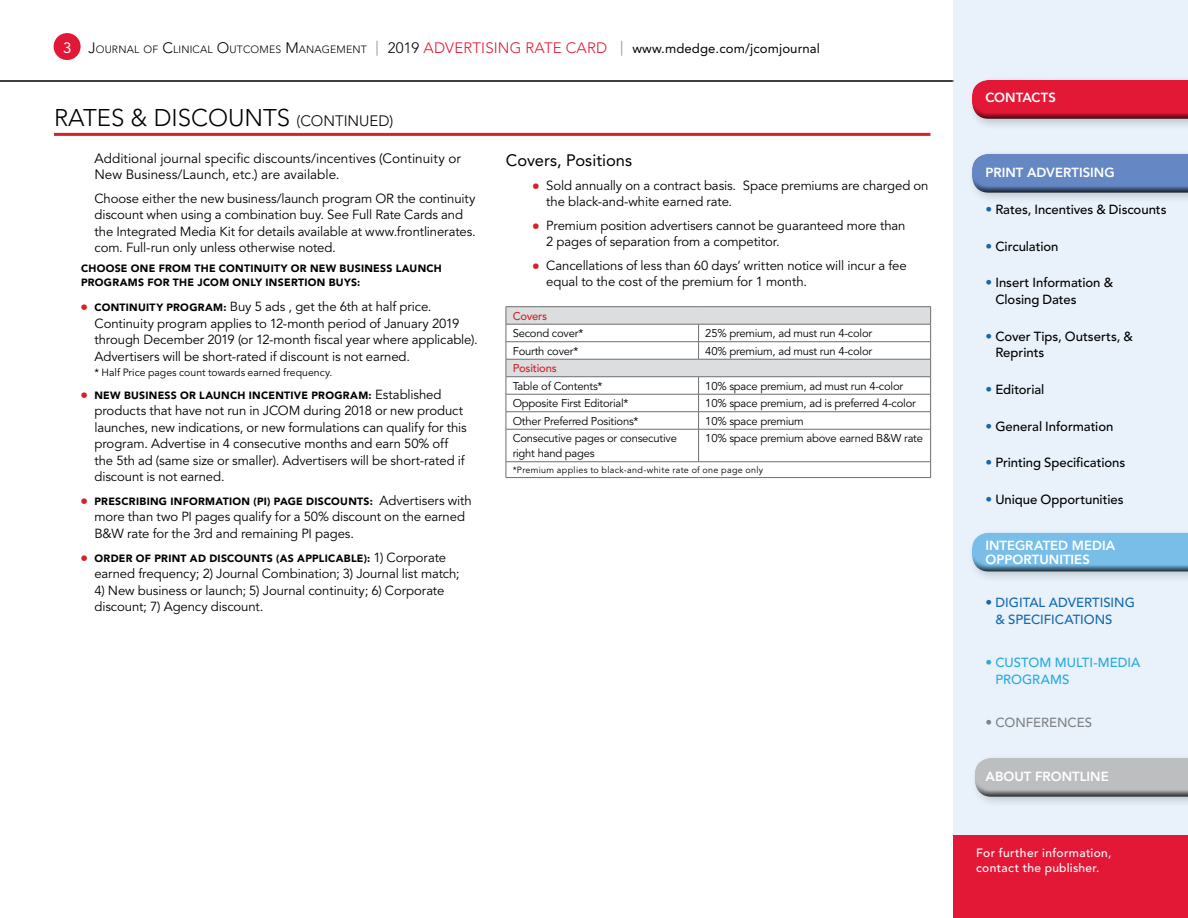
<style>
.page{position:relative;width:1188px;height:918px;background:#fff}
.page>*{position:absolute;margin:0;border:0;box-sizing:border-box;transform-origin:0 0}
.t1{font:300 24px "Avenir LT Std";color:#000}
.t2{font:16.5px "Avenir LT Std";color:#000}
.t3{font:15px "Avenir LT Std";color:#fff}
.t4{font:13.5px/16.5px "Avenir LT Std";color:#000}
.t5{font:13.2px/16.5px "Avenir LT Std";letter-spacing:-.01em;color:#000}
.t6{font:500 13.2px/16.5px "Avenir LT Std";letter-spacing:-.005em;color:#000}
.t7{font:800 13.2px/13.5px "Avenir LT Std";color:#fff}
.t8{font:500 13.2px/16.5px "Avenir LT Std";color:#1268b3}
.t9{font:500 13.2px/16.5px "Avenir LT Std";color:#27aae1}
.t10{font:500 13.2px "Avenir LT Std";letter-spacing:-.005em;color:#808285}
.t11{font:500 12px/15px "Avenir LT Std";letter-spacing:.025em;color:#fff}
.t12{font:11.25px/15px "Avenir LT Std";letter-spacing:-.02em;color:#000}
.t13{font:500 11.25px "Avenir LT Std";letter-spacing:-.02em;color:#d2232a}
.t14{font:900 10.5px/13.5px "Avenir LT Std";letter-spacing:.025em;color:#000}
.t15{font:10.5px/22.8px "Avenir LT Std";color:#000}
.t16{font:300 10.5px "Avenir LT Std";letter-spacing:.015em;color:#000}
.t17{font:9px "Avenir LT Std";letter-spacing:.035em;color:#000}
.s1{font-size:15px}
.s2{font-weight:400;font-size:15px;color:#939598}
.s3{font-size:15px;color:#e31837}
.s4{font-weight:400;font-size:13.2px}
.s5{font-size:13.5px}
.s6{font-family:"Universal Std Newswith Comm Pi";font-size:11.25px;color:#d2232a}
.s7{font-weight:900;font-size:10.5px}
.s8{font-weight:900}
.s9{font-size:13.2px}
.s10{font-family:"Universal Std Newswith Comm Pi";font-weight:400;font-size:11.25px;color:#d2232a}
.s11{font-size:13.5px;color:#1268b3}
</style>
<div class="page">
<div style="left:953px;top:0;width:235px;height:918px;background:#e9f2fb"></div>
<div style="left:953px;top:835px;width:235px;height:83px;background:#e31837"></div>
<div style="left:54px;top:33px;width:27px;height:27px;background:#e31837;border-radius:50%"></div>
<hr style="left:0;top:81px;width:954px;height:1px;background:#000">
<div style="left:967px;top:75px;width:221px;height:56px;background:#000;opacity:.18"></div>
<div style="left:969px;top:78px;width:219px;height:29px;background:#e3eaf3"></div>
<svg style="left:969px;top:80px;width:219px;height:40px;background:#d5213d"></svg>
<div style="left:967px;top:149px;width:221px;height:56px;background:#000;opacity:.18"></div>
<div style="left:969px;top:152px;width:219px;height:29px;background:#dee7f2"></div>
<svg style="left:969px;top:154px;width:219px;height:40px;background:#6584b9"></svg>
<div style="left:967px;top:528px;width:221px;height:56px;background:#000;opacity:.18"></div>
<div style="left:969px;top:531px;width:219px;height:29px;background:#e4edf6"></div>
<svg style="left:969px;top:532px;width:219px;height:41px;background:#78b5da"></svg>
<div style="left:970px;top:753px;width:218px;height:56px;background:#000;opacity:.18"></div>
<div style="left:972px;top:756px;width:216px;height:29px;background:#e2eaf2"></div>
<svg style="left:972px;top:758px;width:216px;height:40px;background:#b1b3b5"></svg>
<hr style="left:54px;top:133px;width:876px;height:3px;background:#d2232a">
<hr style="left:506px;top:306px;width:193px;height:1px;background:#6d6e71">
<hr style="left:699px;top:306px;width:232px;height:1px;background:#6d6e71">
<svg style="left:506px;top:307px;width:425px;height:122px"></svg>
<hr style="left:506px;top:429px;width:193px;height:1px;background:#6d6e71">
<hr style="left:506px;top:429px;width:1px;height:33px;background:#6d6e71">
<hr style="left:699px;top:429px;width:232px;height:1px;background:#6d6e71">
<hr style="left:698px;top:429px;width:1px;height:33px;background:#6d6e71">
<hr style="left:930px;top:429px;width:1px;height:33px;background:#6d6e71">
<hr style="left:506px;top:461px;width:193px;height:1px;background:#6d6e71">
<svg style="left:506px;top:462px;width:1px;height:15px"></svg>
<hr style="left:699px;top:461px;width:232px;height:1px;background:#6d6e71">
<svg style="left:930px;top:462px;width:1px;height:15px"></svg>
<hr style="left:506px;top:477px;width:193px;height:1px;background:#6d6e71">
<hr style="left:699px;top:477px;width:232px;height:1px;background:#6d6e71">
<p class="t3" style="left:63px;top:39px;width:10px">3</p>
<p class="t16" style="left:88px;top:44px;width:733px"><span class="s1">J</span>OURNAL OF <span class="s1">C</span>LINICAL <span class="s1">O</span>UTCOMES <span class="s1">M</span>ANAGEMENT <span class="s2">|</span> <span class="s1">2019</span> <span class="s3">ADVERTISING RATE CARD</span> <span class="s2">|</span> <span class="s4">www.mdedge.com/jcomjournal</span></p>
<h1 class="t1" style="left:54px;top:104px;width:341px">RATES &amp; DISCOUNTS <span class="s1">(CONTINUED)</span></h1>
<p class="t4" style="left:94px;top:150px;width:368px">Additional journal specific discounts/incentives (Continuity or<br>New Business/Launch, etc.) are available.</p>
<p class="t5" style="left:95px;top:190px;width:383px">Choose either the new business/launch program OR the continuity discount when using a combination buy. See Full Rate Cards and the Integrated Media Kit for details available at www.frontlinerates. com. Full-run only unless otherwise noted<span class="s5">.</span></p>
<p class="t14" style="left:81px;top:262px;width:362px">CHOOSE ONE FROM THE CONTINUITY OR NEW BUSINESS LAUNCH<br>PROGRAMS FOR THE JCOM ONLY INSERTION BUYS:</p>
<p class="t5" style="left:95px;top:299px;width:385px;text-indent:-14px"><span class="s6">⦁</span> <span class="s7">CONTINUITY PROGRAM:</span> Buy 5 ads , get the 6th at half price.<br>Continuity program applies to 12-month period of January 2019 through December 2019 (or 12-month fiscal year where applicable).<br>Advertisers will be short-rated if discount is not earned.</p>
<p class="t15" style="left:81px;top:361px;width:362px;text-indent:14px">* Half Price pages count towards earned frequency.<br><span class="s6">⦁</span> <span class="s8">NEW BUSINESS OR LAUNCH INCENTIVE PROGRAM:</span> <span class="s9">Established</span></p>
<p class="t5" style="left:94px;top:403px;width:374px">products that have not run in JCOM during 2018 or new product launches, new indications, or new formulations can qualify for this program. Advertise in 4 consecutive months and earn 50% off the 5th ad (same size or smaller). Advertisers will be short-rated if discount is not earned.</p>
<p class="t14" style="left:81px;top:494px;width:392px"><span class="s10">⦁</span> PRESCRIBING INFORMATION (PI) PAGE DISCOUNTS: <span class="s4">Advertisers with</span></p>
<p class="t5" style="left:95px;top:509px;width:372px">more than two PI pages qualify for a 50% discount on the earned<br>B&amp;W rate for the 3rd and remaining PI pages.</p>
<p class="t14" style="left:81px;top:551px;width:367px"><span class="s10">⦁</span> ORDER OF PRINT AD DISCOUNTS (AS APPLICABLE): <span class="s4">1) Corporate</span></p>
<p class="t5" style="left:94px;top:566px;width:367px">earned frequency; 2) Journal Combination; 3) Journal list match;</p>
<p class="t5" style="left:94px;top:582px;width:351px">4) New business or launch; 5) Journal continuity; 6) Corporate discount; 7) Agency discount.</p>
<p class="t2" style="left:506px;top:151px;width:128px">Covers, Positions</p>
<p class="t5" style="left:546px;top:177px;width:384px;text-indent:-14px"><span class="s6">⦁</span> Sold annually on a contract basis. Space premiums are charged on the black-and-white earned rate.</p>
<p class="t5" style="left:546px;top:217px;width:361px;text-indent:-14px"><span class="s6">⦁</span> Premium position advertisers cannot be guaranteed more than<br>2 pages of separation from a competitor.</p>
<p class="t5" style="left:546px;top:257px;width:362px;text-indent:-14px"><span class="s6">⦁</span> Cancellations of less than 60 days’ written notice will incur a fee equal to the cost of the premium for 1 month.</p>
<p class="t13" style="left:513px;top:309px;width:36px">Covers</p>
<p class="t12" style="left:513px;top:326px;width:72px">Second cover*</p>
<p class="t12" style="left:705px;top:326px;width:168px">25% premium, ad must run 4-color</p>
<p class="t12" style="left:513px;top:344px;width:67px">Fourth cover*</p>
<p class="t12" style="left:705px;top:344px;width:168px">40% premium, ad must run 4-color</p>
<p class="t13" style="left:513px;top:362px;width:46px">Positions</p>
<p class="t12" style="left:513px;top:379px;width:91px">Table of Contents*</p>
<p class="t12" style="left:705px;top:379px;width:199px">10% space premium, ad must run 4-color</p>
<p class="t12" style="left:513px;top:396px;width:117px">Opposite First Editorial*</p>
<p class="t12" style="left:705px;top:396px;width:212px">10% space premium, ad is preferred 4-color</p>
<p class="t12" style="left:513px;top:414px;width:127px">Other Preferred Positions*</p>
<p class="t12" style="left:705px;top:414px;width:100px">10% space premium</p>
<p class="t12" style="left:513px;top:431px;width:166px">Consecutive pages or consecutive right hand pages</p>
<p class="t12" style="left:705px;top:431px;width:219px">10% space premium above earned B&amp;W rate</p>
<p class="t17" style="left:513px;top:465px;width:252px">*Premium applies to black-and-white rate of one page only</p>
<p class="t7" style="left:986px;top:91px;width:72px">CONTACTS</p>
<p class="t7" style="left:986px;top:166px;width:131px">PRINT ADVERTISING</p>
<p class="t6" style="left:986px;top:201px;width:183px"><span class="s11">•</span> Rates, Incentives &amp; Discounts</p>
<p class="t6" style="left:986px;top:238px;width:75px"><span class="s11">•</span> Circulation</p>
<p class="t6" style="left:995px;top:275px;width:119px;text-indent:-10px"><span class="s11">•</span> Insert Information &amp;<br>Closing Dates</p>
<p class="t6" style="left:995px;top:328px;width:139px;text-indent:-10px"><span class="s11">•</span> Cover Tips, Outserts, &amp;<br>Reprints</p>
<p class="t6" style="left:986px;top:381px;width:60px"><span class="s11">•</span> Editorial</p>
<p class="t6" style="left:986px;top:418px;width:129px"><span class="s11">•</span> General Information</p>
<p class="t6" style="left:986px;top:455px;width:141px"><span class="s11">•</span> Printing Specifications</p>
<p class="t6" style="left:986px;top:492px;width:140px"><span class="s11">•</span> Unique Opportunities</p>
<p class="t7" style="left:986px;top:539px;width:131px">INTEGRATED MEDIA<br>OPPORTUNITIES</p>
<p class="t8" style="left:995px;top:595px;width:141px;text-indent:-10px"><span class="s5">•</span> DIGITAL ADVERTISING &amp; SPECIFICATIONS</p>
<p class="t9" style="left:995px;top:655px;width:147px;text-indent:-10px"><span class="s5">•</span> CUSTOM MULTI-MEDIA<br>PROGRAMS</p>
<p class="t10" style="left:986px;top:715px;width:108px"><span class="s5">•</span> CONFERENCES</p>
<p class="t7" style="left:986px;top:770px;width:125px">ABOUT FRONTLINE</p>
<p class="t11" style="left:976px;top:846px;width:137px">For further information, contact the publisher.</p>
</div>
